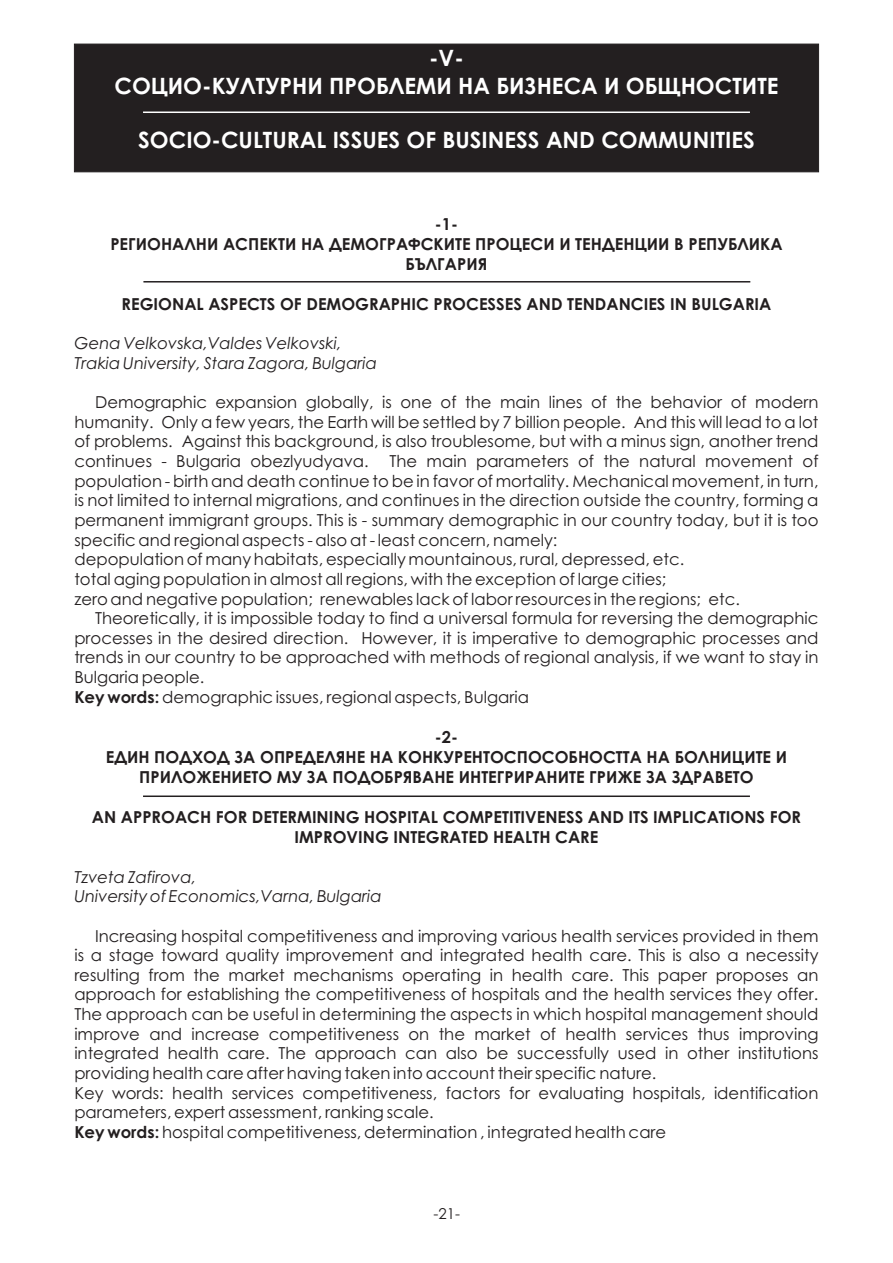
<style>
.page{position:relative;width:893px;height:1263px;background:#fff}
.page>*{position:absolute;margin:0;border:0;box-sizing:border-box;transform-origin:0 0}
.t1{font:700 22.5px/27.3px "Century Gothic";color:#fff;text-align:center}
.t2{font:16.5px/19.6px "Century Gothic";color:#231f20}
.t3{font:700 16.5px/20px "Century Gothic";color:#231f20;text-align:center}
.t4{font:italic 16.5px/19.6px "Century Gothic";color:#231f20}
.t5{font:15px "Century Gothic";color:#231f20}
.s1{font-weight:700}
</style>
<div class="page">
<div style="left:74px;top:43px;width:745px;height:130px;background:#231f20"></div>
<hr style="left:143px;top:112px;width:607px;height:1px;background:#fff">
<hr style="left:143px;top:281px;width:607px;height:1px;background:#231f20">
<hr style="left:143px;top:795px;width:607px;height:2px;background:#231f20">
<h1 class="t1" style="left:115px;top:47px;width:665px">-V-<br>СОЦИО-КУЛТУРНИ ПРОБЛЕМИ НА БИЗНЕСА И ОБЩНОСТИТЕ</h1>
<h1 class="t1" style="left:138px;top:128px;width:618px">SOCIO-CULTURAL ISSUES OF BUSINESS AND COMMUNITIES</h1>
<p class="t3" style="left:110px;top:215px;width:674px">-1-<br>РЕГИОНАЛНИ АСПЕКТИ НА ДЕМОГРАФСКИТЕ ПРОЦЕСИ И ТЕНДЕНЦИИ В РЕПУБЛИКА<br>БЪЛГАРИЯ</p>
<p class="t3" style="left:122px;top:295px;width:651px">REGIONAL ASPECTS OF DEMOGRAPHIC PROCESSES AND TENDANCIES IN BULGARIA</p>
<p class="t4" style="left:74px;top:335px;width:304px">Gena Velkovska,Valdes Velkovski,<br>Trakia University, Stara Zagora, Bulgaria</p>
<p class="t2" style="left:74px;top:394px;width:746px;text-indent:21px">Demographic expansion globally, is one of the main lines of the behavior of modern humanity. Only a few years, the Earth will be settled by 7 billion people. And this will lead to a lot of problems. Against this background, is also troublesome, but with a minus sign, another trend continues - Bulgaria obezlyudyava. The main parameters of the natural movement of population - birth and death continue to be in favor of mortality. Mechanical movement, in turn, is not limited to internal migrations, and continues in the direction outside the country, forming a permanent immigrant groups. This is - summary demographic in our country today, but it is too specific and regional aspects - also at - least concern, namely:<br>depopulation of many habitats, especially mountainous, rural, depressed, etc.<br>total aging population in almost all regions, with the exception of large cities;<br>zero and negative population; renewables lack of labor resources in the regions; etc.</p>
<p class="t2" style="left:74px;top:610px;width:746px;text-indent:21px">Theoretically, it is impossible today to find a universal formula for reversing the demographic processes in the desired direction. However, it is imperative to demographic processes and trends in our country to be approached with methods of regional analysis, if we want to stay in Bulgaria people.<br><span class="s1">Key words:</span> demographic issues, regional aspects, Bulgaria</p>
<p class="t3" style="left:106px;top:729px;width:683px">-2-<br>ЕДИН ПОДХОД ЗА ОПРЕДЕЛЯНЕ НА КОНКУРЕНТОСПОСОБНОСТТА НА БОЛНИЦИТЕ И<br>ПРИЛОЖЕНИЕТО МУ ЗА ПОДОБРЯВАНЕ ИНТЕГРИРАНИТЕ ГРИЖЕ ЗА ЗДРАВЕТО</p>
<p class="t3" style="left:92px;top:809px;width:711px">AN APPROACH FOR DETERMINING HOSPITAL COMPETITIVENESS AND ITS IMPLICATIONS FOR<br>IMPROVING INTEGRATED HEALTH CARE</p>
<p class="t4" style="left:74px;top:868px;width:309px">Tzveta Zafirova,<br>University of Economics,Varna, Bulgaria</p>
<p class="t2" style="left:74px;top:927px;width:746px;text-indent:21px">Increasing hospital competitiveness and improving various health services provided in them is a stage toward quality improvement and integrated health care. This is also a necessity resulting from the market mechanisms operating in health care. This paper proposes an approach for establishing the competitiveness of hospitals and the health services they offer.<br>The approach can be useful in determining the aspects in which hospital management should improve and increase competitiveness on the market of health services thus improving integrated health care. The approach can also be successfully used in other institutions providing health care after having taken into account their specific nature.<br>Key words: health services competitiveness, factors for evaluating hospitals, identification parameters, expert assessment, ranking scale.<br><span class="s1">Key words:</span> hospital competitiveness, determination , integrated health care</p>
<p class="t5" style="left:433px;top:1208px;width:28px">-21-</p>
</div>
